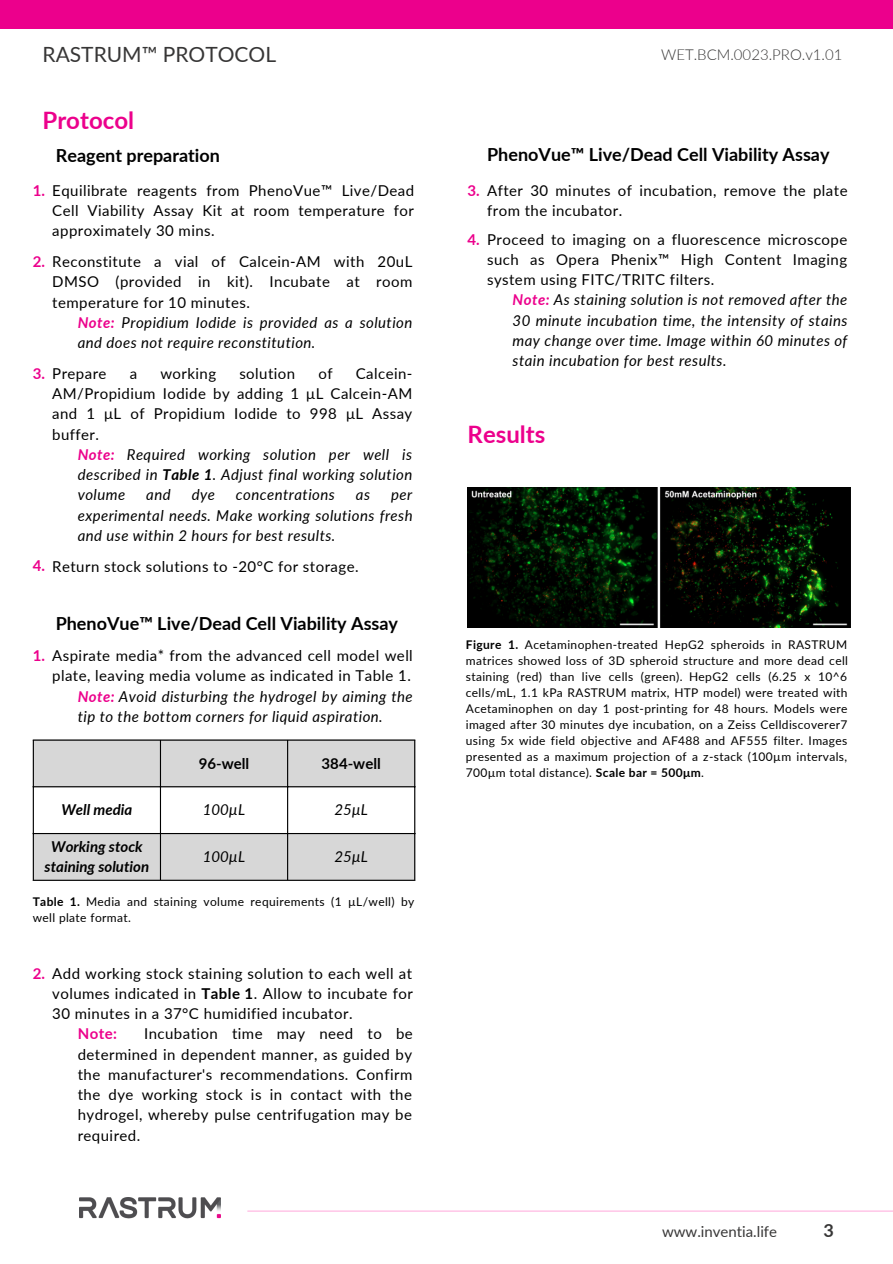
<style>
.page{position:relative;width:893px;height:1264px;background:#fff}
.page>*{position:absolute;margin:0;border:0;box-sizing:border-box;transform-origin:0 0}
.t1{font:700 24px "Lato";color:#ec008c}
.t2{font:21px "Lato";color:#373636}
.t3{font:700 18px "Lato";color:#000}
.t4{font:700 18px "Lato";color:#373636}
.t5{font:15px/20.2px "Lato";letter-spacing:.03em;color:#000;text-align:justify}
.t6{font:italic 15px/20.2px "Lato";letter-spacing:.03em;color:#000;text-align:justify}
.t7{font:italic 700 15px/20.2px "Lato";color:#000;text-align:center}
.t8{font:300 15px "Lato";color:#373636}
.t9{font:700 15px "Lato";color:#ec008c}
.t10{font:15px "Lato";color:#373636}
.t11{font:700 15px "Lato";color:#000}
.t12{font:12px/16px "Lato";letter-spacing:.03em;color:#000;text-align:justify}
.s1{font-weight:700;color:#ec008c}
.s2{font-weight:700}
</style>
<div class="page">
<div style="left:0;top:0;width:892px;height:29px;background:#ec008c"></div>
<img style="left:80px;top:1197px;width:140px;height:22px">
<hr style="left:248px;top:1210px;width:644px;height:1px;background:#ffb1df">
<svg style="left:34px;top:740px;width:380px;height:139px;fill:#d7d7d7"></svg>
<hr style="left:33px;top:740px;width:1px;height:139px;background:#000">
<hr style="left:160px;top:740px;width:1px;height:139px;background:#000">
<hr style="left:287px;top:740px;width:1px;height:139px;background:#000">
<hr style="left:414px;top:740px;width:1px;height:139px;background:#000">
<hr style="left:33px;top:739px;width:382px;height:1px;background:#000">
<hr style="left:33px;top:786px;width:382px;height:1px;background:#000">
<hr style="left:33px;top:833px;width:382px;height:1px;background:#000">
<hr style="left:33px;top:879px;width:382px;height:1px;background:#000">
<img style="left:467px;top:488px;width:383px;height:139px">
<p class="t2" style="left:43px;top:41px;width:235px">RASTRUM™ PROTOCOL</p>
<p class="t1" style="left:42px;top:105px;width:93px">Protocol</p>
<p class="t8" style="left:661px;top:46px;width:183px">WET.BCM.0023.PRO.v1.01</p>
<p class="t3" style="left:56px;top:144px;width:166px">Reagent preparation</p>
<p class="t3" style="left:487px;top:143px;width:344px">PhenoVue™ Live/Dead Cell Viability Assay</p>
<p class="t5" style="left:52px;top:180px;width:363px">Equilibrate reagents from PhenoVue™ Live/Dead Cell Viability Assay Kit at room temperature for approximately 30 mins.</p>
<p class="t5" style="left:487px;top:180px;width:362px">After 30 minutes of incubation, remove the plate from the incubator.</p>
<p class="t9" style="left:467px;top:181px;width:14px">3.</p>
<p class="t9" style="left:33px;top:181px;width:14px">1.</p>
<p class="t5" style="left:487px;top:229px;width:361px">Proceed to imaging on a fluorescence microscope such as Opera Phenix™ High Content Imaging system using FITC/TRITC filters.</p>
<p class="t6" style="left:512px;top:289px;width:336px"><span class="s1">Note:</span> As staining solution is not removed after the 30 minute incubation time, the intensity of stains may change over time. Image within 60 minutes of stain incubation for best results.</p>
<p class="t9" style="left:467px;top:230px;width:14px">4.</p>
<p class="t5" style="left:52px;top:251px;width:361px">Reconstitute a vial of Calcein-AM with 20uL DMSO (provided in kit). Incubate at room temperature for 10 minutes.</p>
<p class="t6" style="left:78px;top:312px;width:336px"><span class="s1">Note:</span> Propidium Iodide is provided as a solution and does not require reconstitution.</p>
<p class="t9" style="left:33px;top:252px;width:14px">2.</p>
<p class="t5" style="left:52px;top:363px;width:362px;text-indent:303px">Calcein-AM/Propidium Iodide by adding 1 μL Calcein-AM and 1 μL of Propidium Iodide to 998 μL Assay buffer.</p>
<p class="t6" style="left:78px;top:444px;width:336px"><span class="s1">Note:</span> Required working solution per well is described in <span class="s2">Table 1</span>. Adjust final working solution volume</p>
<p class="t5" style="left:52px;top:363px;width:56px">Prepare</p>
<p class="t5" style="left:130px;top:363px;width:9px">a</p>
<p class="t5" style="left:160px;top:363px;width:57px">working</p>
<p class="t5" style="left:239px;top:363px;width:57px">solution</p>
<p class="t5" style="left:318px;top:363px;width:16px">of</p>
<p class="t9" style="left:33px;top:364px;width:14px">3.</p>
<p class="t1" style="left:467px;top:419px;width:79px">Results</p>
<p class="t6" style="left:146px;top:484px;width:26px">and</p>
<p class="t6" style="left:192px;top:484px;width:25px">dye</p>
<p class="t6" style="left:236px;top:484px;width:100px">concentrations</p>
<p class="t6" style="left:356px;top:484px;width:16px">as</p>
<p class="t6" style="left:78px;top:484px;width:336px;text-indent:313px">per experimental needs. Make working solutions fresh and use within 2 hours for best results.</p>
<p class="t9" style="left:33px;top:556px;width:14px">4.</p>
<p class="t5" style="left:52px;top:555px;width:308px">Return stock solutions to -20°C for storage.</p>
<p class="t3" style="left:56px;top:612px;width:344px">PhenoVue™ Live/Dead Cell Viability Assay</p>
<p class="t5" style="left:52px;top:645px;width:362px">Aspirate media* from the advanced cell model well plate, leaving media volume as indicated in Table 1.</p>
<p class="t6" style="left:78px;top:685px;width:336px"><span class="s1">Note:</span> Avoid disturbing the hydrogel by aiming the tip to the bottom corners for liquid aspiration.</p>
<p class="t9" style="left:33px;top:646px;width:14px">1.</p>
<p class="t11" style="left:199px;top:754px;width:52px">96-well</p>
<p class="t11" style="left:321px;top:754px;width:61px">384-well</p>
<p class="t7" style="left:61px;top:799px;width:72px">Well media</p>
<p class="t6" style="left:203px;top:799px;width:44px">100µL</p>
<p class="t6" style="left:334px;top:799px;width:35px">25µL</p>
<p class="t7" style="left:45px;top:836px;width:106px">Working stock staining solution</p>
<p class="t6" style="left:203px;top:846px;width:44px">100µL</p>
<p class="t6" style="left:334px;top:846px;width:35px">25µL</p>
<p class="t12" style="left:33px;top:893px;width:383px"><span class="s2">Table 1.</span> Media and staining volume requirements (1 µL/well) by well plate format.</p>
<p class="t5" style="left:52px;top:962px;width:362px">Add working stock staining solution to each well at volumes indicated in <span class="s2">Table 1</span>. Allow to incubate for 30 minutes in a 37°C humidified incubator.</p>
<p class="t9" style="left:78px;top:1024px;width:41px">Note:</p>
<p class="t9" style="left:33px;top:963px;width:14px">2.</p>
<p class="t5" style="left:78px;top:1023px;width:336px;text-indent:66px">Incubation time may need to be determined in dependent manner, as guided by the manufacturer's recommendations. Confirm the dye working stock is in contact with the hydrogel, whereby pulse centrifugation may be required.</p>
<p class="t12" style="left:466px;top:636px;width:383px"><span class="s2">Figure 1.</span> Acetaminophen-treated HepG2 spheroids in RASTRUM matrices showed loss of 3D spheroid structure and more dead cell staining (red) than live cells (green). HepG2 cells (6.25 x 10^6 cells/mL, 1.1 kPa RASTRUM matrix, HTP model) were treated with Acetaminophen on day 1 post-printing for 48 hours. Models were imaged after 30 minutes dye incubation, on a Zeiss Celldiscoverer7 using 5x wide field objective and AF488 and AF555 filter. Images presented as a maximum projection of a z-stack (100µm intervals, 700µm total distance). <span class="s2">Scale bar = 500μm</span>.</p>
<p class="t10" style="left:662px;top:1222px;width:117px">www.inventia.life</p>
<p class="t4" style="left:823px;top:1219px;width:12px">3</p>
</div>
